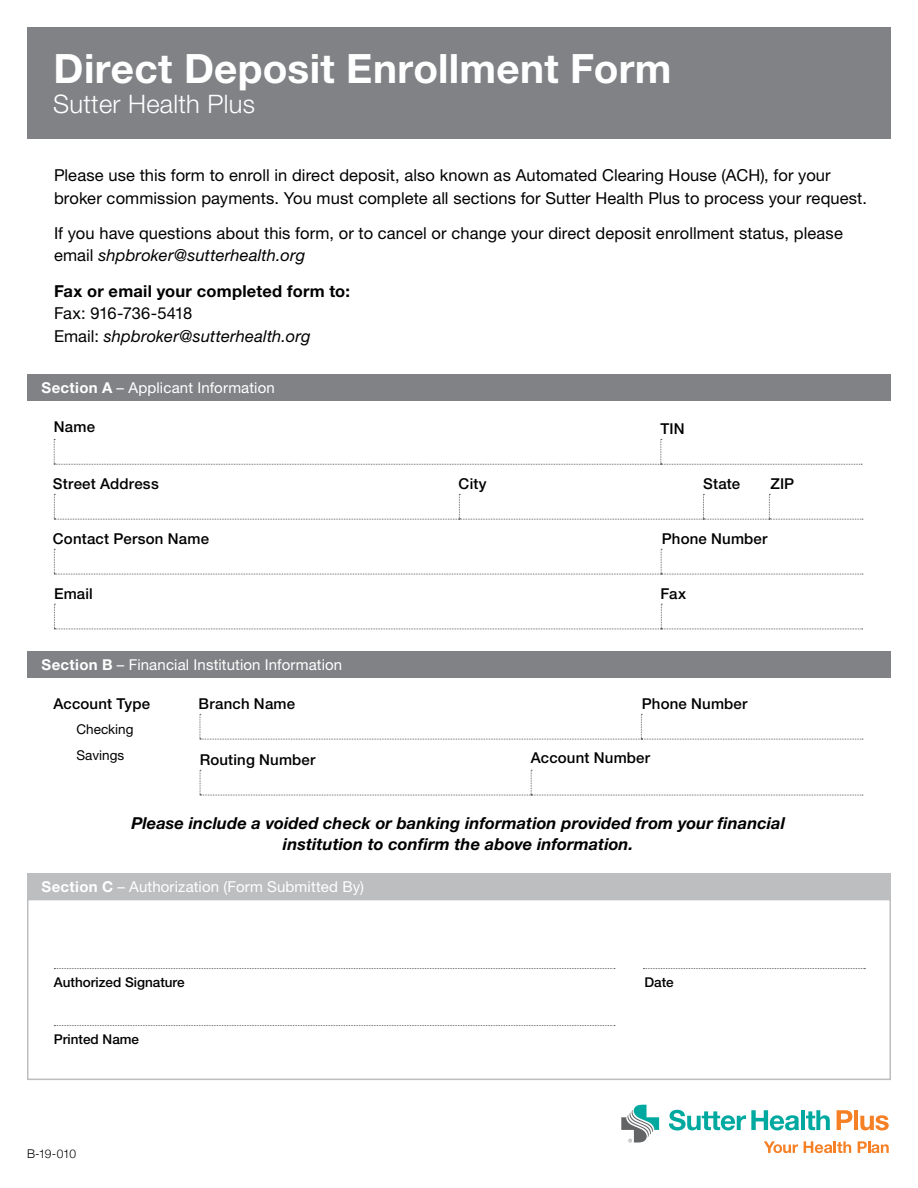
<style>
.page{position:relative;width:918px;height:1188px;background:#fff}
.page>*{position:absolute;margin:0;border:0;box-sizing:border-box;transform-origin:0 0}
.t1{font:700 40.5px "Helvetica Neue LT Std";letter-spacing:.005em;color:#fff}
.t2{font:300 25.5px "Helvetica Neue LT Std";letter-spacing:.01em;color:#fff}
.t3{font:16.5px/22.5px "Helvetica Neue LT Std";letter-spacing:.005em;color:#000}
.t4{font:italic 700 16.5px/21px "Helvetica Neue LT Std";letter-spacing:.005em;color:#000;text-align:center}
.t5{font:italic 16.5px "Helvetica Neue LT Std";letter-spacing:.01em;color:#000}
.t6{font:700 16.5px "Helvetica Neue LT Std";letter-spacing:.015em;color:#000}
.t7{font:16.5px "Helvetica Neue LT Std";letter-spacing:-.02em;color:#000}
.t8{font:500 15px "Helvetica Neue LT Std";letter-spacing:.015em;color:#000}
.t9{font:15px "Helvetica Neue LT Std";letter-spacing:.01em;color:#fff}
.t10{font:500 13.5px "Helvetica Neue LT Std";color:#000}
.t11{font:13.5px/26.1px "Helvetica Neue LT Std";color:#000}
.t12{font:300 12px "Helvetica Neue";color:#000}
.s1{font-style:italic}
.s2{font-style:normal}
.s3{font-weight:700}
</style>
<div class="page">
<div style="left:27px;top:27px;width:864px;height:112px;background:#808285"></div>
<div style="left:27px;top:651px;width:864px;height:27px;background:#808285"></div>
<div style="left:27px;top:374px;width:864px;height:27px;background:#808285"></div>
<div style="left:27px;top:873px;width:864px;height:27px;background:#bcbec0"></div>
<div style="left:27px;top:899px;width:864px;height:181px;border:2px solid #bcbec0"></div>
<svg style="left:621px;top:1105px;width:38px;height:38px"></svg>
<svg style="left:669px;top:1110px;width:130px;height:21px"></svg>
<hr style="left:801px;top:1110px;width:4px;height:20px;background:#00a9a0">
<svg style="left:806px;top:1110px;width:24px;height:20px"></svg>
<svg style="left:837px;top:1110px;width:15px;height:20px"></svg>
<hr style="left:854px;top:1110px;width:4px;height:20px;background:#f58025">
<svg style="left:860px;top:1115px;width:29px;height:15px"></svg>
<svg style="left:764px;top:1141px;width:34px;height:12px"></svg>
<svg style="left:804px;top:1141px;width:47px;height:12px"></svg>
<svg style="left:858px;top:1141px;width:31px;height:12px"></svg>
<svg style="left:200px;top:714px;width:663px;height:26px"></svg>
<svg style="left:200px;top:770px;width:663px;height:26px"></svg>
<svg style="left:54px;top:549px;width:809px;height:26px"></svg>
<svg style="left:54px;top:604px;width:809px;height:26px"></svg>
<svg style="left:54px;top:439px;width:808px;height:26px"></svg>
<svg style="left:54px;top:494px;width:809px;height:26px"></svg>
<svg style="left:54px;top:968px;width:561px;height:1px"></svg>
<svg style="left:643px;top:968px;width:222px;height:1px"></svg>
<svg style="left:54px;top:1025px;width:561px;height:1px"></svg>
<h1 class="t1" style="left:54px;top:43px;width:619px">Direct Deposit Enrollment Form</h1>
<p class="t2" style="left:53px;top:89px;width:203px">Sutter Health Plus</p>
<p class="t3" style="left:54px;top:164px;width:815px">Please use this form to enroll in direct deposit, also known as Automated Clearing House (ACH), for your broker commission payments. You must complete all sections for Sutter Health Plus to process your request.</p>
<p class="t3" style="left:54px;top:222px;width:790px">If you have questions about this form, or to cancel or change your direct deposit enrollment status, please email <span class="s1">shpbroker@sutterhealth.org</span></p>
<p class="t6" style="left:54px;top:281px;width:297px">Fax or email your completed form to:</p>
<p class="t7" style="left:54px;top:303px;width:140px">Fax: 916-736-5418</p>
<p class="t5" style="left:54px;top:326px;width:258px"><span class="s2">Email:</span> shpbroker@sutterhealth.org</p>
<h2 class="t9" style="left:42px;top:379px;width:235px"><span class="s3">Section A</span> – Applicant Information</h2>
<p class="t8" style="left:54px;top:418px;width:43px">Name</p>
<p class="t8" style="left:661px;top:419px;width:26px">TIN</p>
<p class="t8" style="left:53px;top:474px;width:107px">Street Address</p>
<p class="t8" style="left:459px;top:474px;width:30px">City</p>
<p class="t8" style="left:703px;top:474px;width:39px">State</p>
<p class="t8" style="left:770px;top:474px;width:25px">ZIP</p>
<p class="t8" style="left:53px;top:529px;width:158px">Contact Person Name</p>
<p class="t8" style="left:662px;top:529px;width:107px">Phone Number</p>
<p class="t8" style="left:54px;top:584px;width:40px">Email</p>
<p class="t8" style="left:661px;top:584px;width:27px">Fax</p>
<h2 class="t9" style="left:42px;top:655px;width:302px"><span class="s3">Section B</span> – Financial Institution Information</h2>
<p class="t8" style="left:53px;top:694px;width:98px">Account Type</p>
<p class="t11" style="left:77px;top:716px;width:59px">Checking<br>Savings</p>
<p class="t8" style="left:199px;top:694px;width:98px">Branch Name</p>
<p class="t8" style="left:200px;top:750px;width:117px">Routing Number</p>
<p class="t8" style="left:642px;top:694px;width:107px">Phone Number</p>
<p class="t8" style="left:531px;top:749px;width:121px">Account Number</p>
<p class="t4" style="left:131px;top:812px;width:655px">Please include a voided check or banking information provided from your financial institution to confirm the above information.</p>
<h2 class="t9" style="left:42px;top:877px;width:324px"><span class="s3">Section C</span> – Authorization (Form Submitted By)</h2>
<p class="t10" style="left:54px;top:975px;width:132px">Authorized Signature</p>
<p class="t10" style="left:54px;top:1032px;width:87px">Printed Name</p>
<p class="t12" style="left:27px;top:1144px;width:51px">B-19-010</p>
<p class="t10" style="left:645px;top:975px;width:31px">Date</p>
</div>
